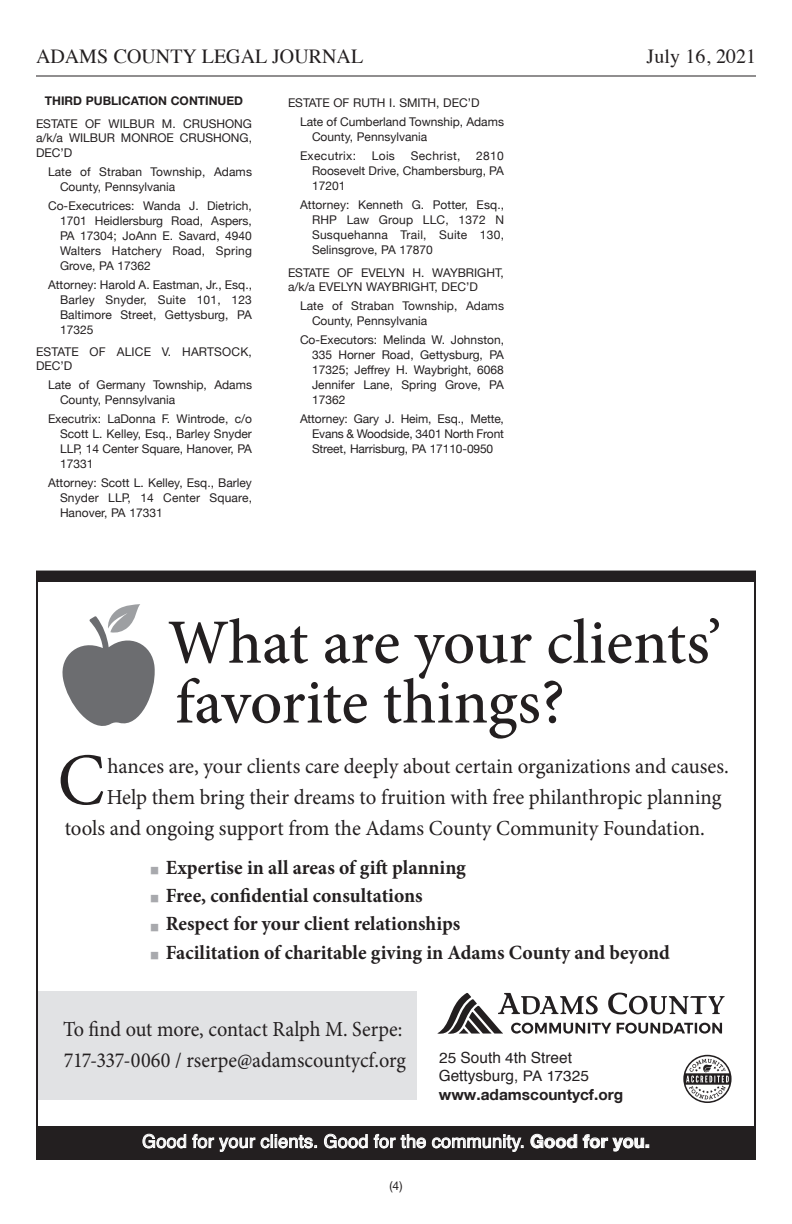
<style>
.page{position:relative;width:792px;height:1224px;background:#fff}
.page>*{position:absolute;margin:0;border:0;box-sizing:border-box;transform-origin:0 0}
.t1{font:73.8px "Minion Pro";color:#231f20;scale:.96 1}
.t2{font:500 63px/59.8px "Minion Pro";letter-spacing:-.005em;color:#231f20}
.t3{font:21.4px "Minion Pro";letter-spacing:-.005em;color:#231f20}
.t4{font:21.4px/30.8px "Minion Pro";letter-spacing:-.005em;color:#231f20;scale:.94 1}
.t5{font:700 20.2px "Minion Pro";color:#231f20}
.t6{font:20px "Times";color:#231f20}
.t7{font:18.2px "Helvetica";letter-spacing:.01em;color:#fff}
.t8{font:15.4px/18.6px "Helvetica";color:#231f20}
.t9{font:700 15.4px "Helvetica Neue";color:#231f20}
.t10{font:12px/15px "Helvetica Neue";color:#231f20;text-align:justify}
.t11{font:700 12px "Helvetica Neue";color:#231f20}
.t12{font:12px "Helvetica Neue";letter-spacing:.025em;color:#231f20}
.s1{font-weight:400;font-size:25.4px;color:#a8a9ad}
.s2{font-size:14.6px}
.s3{font-family:"Helvetica Neue";font-weight:700}
</style>
<div class="page">
<hr style="left:36px;top:76px;width:720px;height:1px;background:#231f20">
<div style="left:37px;top:1126px;width:718px;height:33px;background:#231f20"></div>
<div style="left:37px;top:991px;width:380px;height:109px;background:#e1e2e4"></div>
<div style="left:37px;top:572px;width:718px;height:10px;background:#231f20"></div>
<svg style="left:143px;top:1134px;width:43px;height:14px"></svg>
<svg style="left:192px;top:1134px;width:63px;height:18px"></svg>
<svg style="left:261px;top:1134px;width:56px;height:14px"></svg>
<svg style="left:324px;top:1134px;width:43px;height:14px"></svg>
<svg style="left:374px;top:1134px;width:21px;height:14px"></svg>
<svg style="left:401px;top:1134px;width:25px;height:14px"></svg>
<svg style="left:432px;top:1134px;width:91px;height:18px"></svg>
<svg style="left:531px;top:1134px;width:46px;height:14px"></svg>
<svg style="left:583px;top:1134px;width:66px;height:17px"></svg>
<svg style="left:62px;top:604px;width:93px;height:122px"></svg>
<svg style="left:437px;top:993px;width:288px;height:41px"></svg>
<svg style="left:683px;top:1055px;width:49px;height:48px"></svg>
<h3 class="t6" style="left:36px;top:38px;width:329px">ADAMS COUNTY LEGAL JOURNAL</h3>
<h3 class="t6" style="left:647px;top:38px;width:111px">July 16, 2021</h3>
<p class="t11" style="left:45px;top:94px;width:200px">THIRD PUBLICATION CONTINUED</p>
<p class="t10" style="left:36px;top:117px;width:218px;line-height:14.4px">ESTATE OF WILBUR M. CRUSHONG a/k/a WILBUR MONROE CRUSHONG, DEC’D</p>
<p class="t10" style="left:60px;top:165px;width:194px;text-indent:-12px">Late of Straban Township, Adams<br>County, Pennsylvania</p>
<p class="t10" style="left:60px;top:198px;width:194px;text-indent:-12px">Co-Executrices: Wanda J. Dietrich, 1701 Heidlersburg Road, Aspers, PA 17304; JoAnn E. Savard, 4940<br>Walters Hatchery Road, Spring Grove, PA 17362</p>
<p class="t10" style="left:60px;top:277px;width:194px;text-indent:-12px">Attorney: Harold A. Eastman, Jr., Esq., Barley Snyder, Suite 101, 123<br>Baltimore Street, Gettysburg, PA 17325</p>
<p class="t10" style="left:36px;top:345px;width:217px;line-height:14.4px">ESTATE OF ALICE V. HARTSOCK,<br>DEC’D</p>
<p class="t10" style="left:60px;top:378px;width:194px;text-indent:-12px">Late of Germany Township, Adams<br>County, Pennsylvania</p>
<p class="t10" style="left:60px;top:412px;width:194px;text-indent:-12px">Executrix: LaDonna F. Wintrode, c/o Scott L. Kelley, Esq., Barley Snyder LLP, 14 Center Square, Hanover, PA 17331</p>
<p class="t10" style="left:60px;top:476px;width:194px;text-indent:-12px">Attorney: Scott L. Kelley, Esq., Barley Snyder LLP, 14 Center Square, Hanover, PA 17331</p>
<p class="t10" style="left:300px;top:94px;width:205px;line-height:19px;text-indent:-12px">ESTATE OF RUTH I. SMITH, DEC’D<br>Late of Cumberland Township, Adams</p>
<p class="t10" style="left:300px;top:128px;width:129px;line-height:19px;text-indent:12px">County, Pennsylvania<br>Executrix:</p>
<p class="t10" style="left:372px;top:149px;width:25px">Lois</p>
<p class="t12" style="left:411px;top:147px;width:51px">Sechrist,</p>
<p class="t10" style="left:312px;top:149px;width:193px;text-indent:164px">2810<br>Roosevelt Drive, Chambersburg, PA 17201</p>
<p class="t10" style="left:312px;top:198px;width:194px;text-indent:-12px">Attorney: Kenneth G. Potter, Esq., RHP Law Group LLC, 1372 N Susquehanna Trail, Suite 130, Selinsgrove, PA 17870</p>
<p class="t10" style="left:288px;top:266px;width:217px;line-height:14.4px">ESTATE OF EVELYN H. WAYBRIGHT, a/k/a EVELYN WAYBRIGHT, DEC’D</p>
<p class="t10" style="left:312px;top:299px;width:194px;text-indent:-12px">Late of Straban Township, Adams<br>County, Pennsylvania</p>
<p class="t10" style="left:312px;top:333px;width:194px;text-indent:-12px">Co-Executors: Melinda W. Johnston, 335 Horner Road, Gettysburg, PA 17325; Jeffrey H. Waybright, 6068<br>Jennifer Lane, Spring Grove, PA 17362</p>
<p class="t10" style="left:312px;top:412px;width:194px;text-indent:-12px">Attorney: Gary J. Heim, Esq., Mette, Evans &amp; Woodside, 3401 North Front Street, Harrisburg, PA 17110-0950</p>
<h2 class="t2" style="left:168px;top:613px;width:555px">What are your clients’ favorite things?</h2>
<h1 class="t1" style="left:58px;top:731px;width:51px">C</h1>
<h3 class="t3" style="left:107px;top:752px;width:623px">hances are, your clients care deeply about certain organizations and causes.</h3>
<h3 class="t3" style="left:107px;top:783px;width:616px">Help them bring their dreams to fruition with free philanthropic planning</h3>
<h3 class="t3" style="left:65px;top:814px;width:642px">tools and ongoing support from the Adams County Community Foundation.</h3>
<h3 class="t5" style="left:149px;top:854px;width:318px"><span class="s1">■</span> Expertise in all areas of gift planning</h3>
<h3 class="t5" style="left:149px;top:882px;width:275px"><span class="s1">■</span> Free, confidential consultations</h3>
<h3 class="t5" style="left:149px;top:910px;width:312px"><span class="s1">■</span> Respect for your client relationships</h3>
<h3 class="t5" style="left:149px;top:938px;width:522px"><span class="s1">■</span> Facilitation of charitable giving in Adams County and beyond</h3>
<h3 class="t4" style="left:63px;top:1014px;width:366px">To find out more, contact Ralph M. Serpe:<br>717-337-0060 / rserpe@adamscountycf.org</h3>
<p class="t8" style="left:439px;top:1049px;width:152px"><span class="s2">25</span> South <span class="s2">4</span>th Street<br>Gettysburg, <span class="s2">PA 17325</span></p>
<p class="t9" style="left:439px;top:1088px;width:186px">www.adamscountycf.org</p>
<h3 class="t7" style="left:142px;top:1129px;width:509px">Good for your clients. Good for the community. <span class="s3">Good for you.</span></h3>
<p class="t10" style="left:390px;top:1179px;width:14px">(4)</p>
</div>
